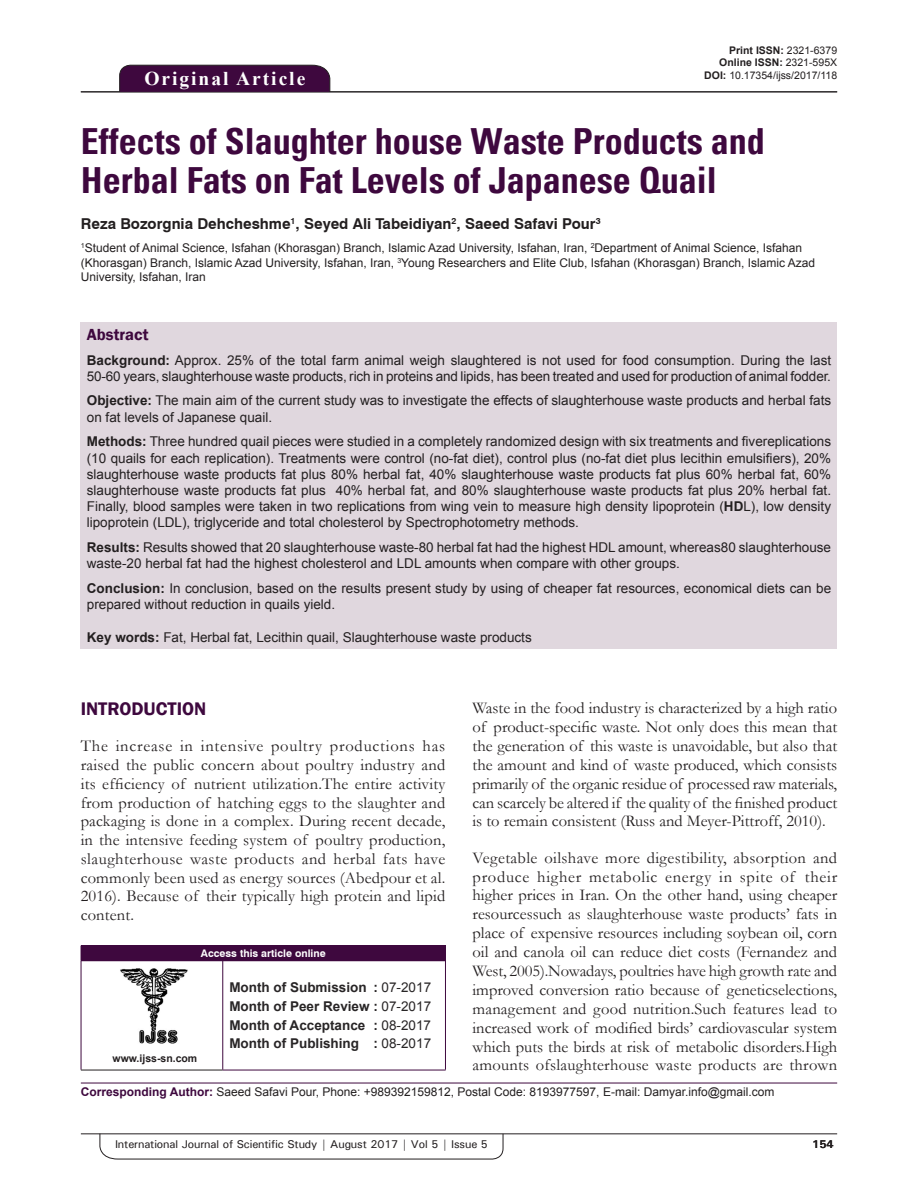
<style>
.page{position:relative;width:918px;height:1188px;background:#fff}
.page>*{position:absolute;margin:0;border:0;box-sizing:border-box;transform-origin:0 0}
.AT{font:700 condensed 36px/39px "Univers";color:#3e083e}
.AH{font:700 19.5px "Times New Roman";letter-spacing:.1em;color:#fff}
.t1{font:600 18.75px "Franklin Gothic";color:#3e083e}
.TX{font:16.5px/18.9px "Garamond";letter-spacing:.01em;color:#231f20;text-align:justify}
.ABSH{font:600 16.5px "Franklin Gothic";color:#3e083e}
.AU{font:700 15px "Swiss 721 BT";color:#231f20}
.ABS{font:13.5px/16.2px "Arial";color:#231f20}
.HIS{font:700 13.5px/18.8px "Arial";color:#282526;text-align:justify}
.KWD{font:13.5px "Arial";color:#231f20}
.AFF{font:12px/14.4px "Arial";color:#231f20}
.ADD{font:12px "Arial";color:#231f20}
.RF{font:500 11.25px "Univers";letter-spacing:-.01em;color:#231f20}
.t2{font:700 11.25px "Univers";color:#231f20}
.DOI{font:700 10.5px "Arial";color:#231f20}
.DOI-2{font:10.5px "Arial";color:#231f20}
.AAO{font:700 10.5px "Swiss 721 BT";color:#fff}
.Web{font:700 10.5px "Arial";color:#231f20}
.s1{font-weight:400}
.s2{font-weight:700}
.s3{font-weight:700;color:#3e083e}
</style>
<div class="page">
<hr style="left:81px;top:1134px;width:756px;height:1px;background:#231f20">
<svg style="left:100px;top:1133px;width:403px;height:26px"></svg>
<hr style="left:81px;top:91px;width:756px;height:1px;background:#231f20">
<div style="left:81px;top:322px;width:756px;height:326px;background:#e0d7de"></div>
<img style="left:120px;top:968px;width:68px;height:76px">
<div style="left:81px;top:946px;width:364px;height:15px;background:#3e083e"></div>
<svg style="left:445px;top:946px;width:1px;height:14px"></svg>
<hr style="left:81px;top:961px;width:1px;height:109px;background:#3e083e">
<hr style="left:81px;top:1070px;width:142px;height:1px;background:#231f20">
<hr style="left:223px;top:960px;width:223px;height:1px;background:#3e083e">
<hr style="left:223px;top:961px;width:1px;height:109px;background:#3e083e">
<hr style="left:445px;top:961px;width:1px;height:109px;background:#3e083e">
<hr style="left:223px;top:1070px;width:223px;height:1px;background:#3e083e">
<hr style="left:81px;top:1083px;width:756px;height:1px;background:#3e083e">
<div style="left:119px;top:65px;width:211px;height:27px;background:#3e083e"></div>
<p class="DOI" style="left:729px;top:42px;width:109px">Print ISSN: <span class="s1">2321-6379</span></p>
<p class="DOI" style="left:719px;top:55px;width:119px">Online ISSN: <span class="s1">2321-595X</span></p>
<p class="AH" style="left:144px;top:64px;width:162px">Original Article</p>
<p class="DOI-2" style="left:704px;top:68px;width:134px"><span class="s2">DOI:</span> 10.17354/ijss/2017/118</p>
<p class="AT" style="left:81px;top:122px;width:685px">Effects of Slaughter house Waste Products and<br>Herbal Fats on Fat Levels of Japanese Quail</p>
<p class="AU" style="left:81px;top:215px;width:521px">Reza Bozorgnia Dehcheshme<sup>1</sup>, Seyed Ali Tabeidiyan<sup>2</sup>, Saeed Safavi Pour<sup>3</sup></p>
<p class="AFF" style="left:81px;top:241px;width:736px"><sup>1</sup>Student of Animal Science, Isfahan (Khorasgan) Branch, Islamic Azad University, Isfahan, Iran, <sup>2</sup>Department of Animal Science, Isfahan (Khorasgan) Branch, Islamic Azad University, Isfahan, Iran, <sup>3</sup>Young Researchers and Elite Club, Isfahan (Khorasgan) Branch, Islamic Azad<br>University, Isfahan, Iran</p>
<p class="ABSH" style="left:87px;top:324px;width:63px">Abstract</p>
<p class="ABS" style="left:87px;top:352px;width:746px"><span class="s2">Background:</span> Approx. 25% of the total farm animal weigh slaughtered is not used for food consumption. During the last<br>50-60 years, slaughterhouse waste products, rich in proteins and lipids, has been treated and used for production of animal fodder.</p>
<p class="ABS" style="left:87px;top:393px;width:746px"><span class="s2">Objective:</span> The main aim of the current study was to investigate the effects of slaughterhouse waste products and herbal fats on fat levels of Japanese quail.</p>
<p class="ABS" style="left:87px;top:433px;width:746px;text-align:justify"><span class="s2">Methods:</span> Three hundred quail pieces were studied in a completely randomized design with six treatments and fivereplications (10 quails for each replication). Treatments were control (no-fat diet), control plus (no-fat diet plus lecithin emulsifiers), 20% slaughterhouse waste products fat plus 80% herbal fat, 40% slaughterhouse waste products fat plus 60% herbal fat, 60% slaughterhouse waste products fat plus 40% herbal fat, and 80% slaughterhouse waste products fat plus 20% herbal fat.<br>Finally, blood samples were taken in two replications from wing vein to measure high density lipoprotein (<span class="s2">HD</span>L), low density lipoprotein (LDL), triglyceride and total cholesterol by Spectrophotometry methods.</p>
<p class="ABS" style="left:87px;top:539px;width:746px"><span class="s2">Results:</span> Results showed that 20 slaughterhouse waste-80 herbal fat had the highest HDL amount, whereas80 slaughterhouse waste-20 herbal fat had the highest cholesterol and LDL amounts when compare with other groups.</p>
<p class="ABS" style="left:87px;top:580px;width:746px"><span class="s2">Conclusion:</span> In conclusion, based on the results present study by using of cheaper fat resources, economical diets can be prepared without reduction in quails yield.</p>
<p class="KWD" style="left:87px;top:628px;width:446px"><span class="s2">Key words:</span> Fat, Herbal fat, Lecithin quail, Slaughterhouse waste products</p>
<p class="TX" style="left:473px;top:698px;width:366px">Waste in the food industry is characterized by a high ratio of product-specific waste. Not only does this mean that the generation of this waste is unavoidable, but also that the amount and kind of waste produced, which consists primarily of the organic residue of processed raw materials, can scarcely be altered if the quality of the finished product is to remain consistent (Russ and Meyer-Pittroff, 2010).</p>
<p class="TX" style="left:473px;top:848px;width:366px">Vegetable oilshave more digestibility, absorption and produce higher metabolic energy in spite of their higher prices in Iran. On the other hand, using cheaper resourcessuch as slaughterhouse waste products’ fats in place of expensive resources including soybean oil, corn oil and canola oil can reduce diet costs (Fernandez and West, 2005).Nowadays, poultries have high growth rate and improved conversion ratio because of geneticselections, management and good nutrition.Such features lead to increased work of modified birds’ cardiovascular system which puts the birds at risk of metabolic disorders.High amounts ofslaughterhouse waste products are thrown</p>
<h1 class="t1" style="left:81px;top:698px;width:127px">INTRODUCTION</h1>
<p class="TX" style="left:81px;top:737px;width:366px">The increase in intensive poultry productions has raised the public concern about poultry industry and its efficiency of nutrient utilization.The entire activity from production of hatching eggs to the slaughter and packaging is done in a complex. During recent decade, in the intensive feeding system of poultry production, slaughterhouse waste products and herbal fats have commonly been used as energy sources (Abedpour et al.<br>2016). Because of their typically high protein and lipid content.</p>
<p class="AAO" style="left:201px;top:947px;width:126px">Access this article online</p>
<p class="HIS" style="left:229px;top:978px;width:203px">Month of Submission : <span class="s1">07-2017<br></span>Month of Peer Review : <span class="s1">07-2017<br></span>Month of Acceptance : <span class="s1">08-2017<br></span>Month of Publishing : <span class="s1">08-2017</span></p>
<p class="ADD" style="left:81px;top:1084px;width:695px"><span class="s3">Corresponding Author:</span> Saeed Safavi Pour, Phone: +989392159812, Postal Code: 8193977597, E-mail: Damyar.info@gmail.com</p>
<p class="Web" style="left:113px;top:1051px;width:86px">www.ijss-sn.com</p>
<p class="RF" style="left:115px;top:1137px;width:375px">International Journal of Scientific Study | August 2017 | Vol 5 | Issue 5</p>
<p class="t2" style="left:812px;top:1137px;width:23px">154</p>
</div>
